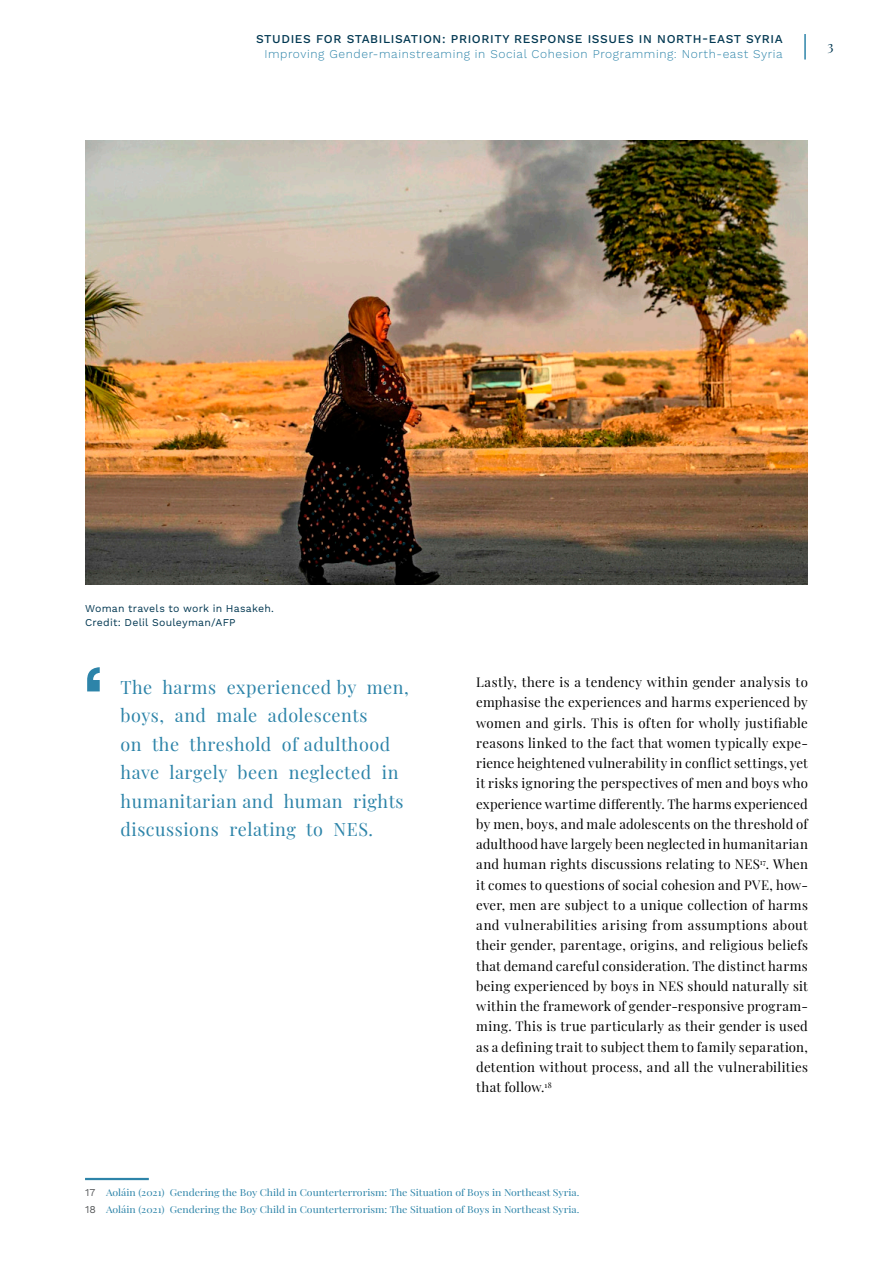
<style>
.page{position:relative;width:893px;height:1263px;background:#fff}
.page>*{position:absolute;margin:0;border:0;box-sizing:border-box;transform-origin:0 0}
.PulOutQuote{font:18px/28.5px "Playfair Display";letter-spacing:.03em;color:#2d84a9}
.t1{font:13.5px "Playfair Display";color:#003751}
.Body{font:13.2px/20.2px "Playfair Display";letter-spacing:.02em;color:#000;text-align:justify}
.t2{font:300 12px "Work Sans";letter-spacing:.05em;color:#2d84a9}
.t3{font:500 12px "Work Sans";letter-spacing:.05em;color:#003751}
.t4{font:10.5px "Work Sans";letter-spacing:.02em;color:#003751}
.Footnote{font:9.45px "Playfair Display";color:#2d84a9;scale:1.11 1}
.s1{font-family:"Work Sans";font-size:10.5px;color:#57595b}
</style>
<div class="page">
<hr style="left:804px;top:34px;width:2px;height:26px;background:#2d84a9">
<hr style="left:85px;top:1178px;width:64px;height:2px;background:#2d84a9">
<img style="left:85px;top:140px;width:723px;height:444px">
<svg style="left:87px;top:667px;width:13px;height:24px"></svg>
<p class="t3" style="left:256px;top:32px;width:528px">STUDIES FOR STABILISATION: PRIORITY RESPONSE ISSUES IN NORTH-EAST SYRIA</p>
<p class="t2" style="left:264px;top:46px;width:520px">Improving Gender-mainstreaming in Social Cohesion Programming: North-east Syria</p>
<p class="t1" style="left:827px;top:35px;width:8px">3</p>
<p class="t4" style="left:85px;top:603px;width:191px">Woman travels to work in Hasakeh.</p>
<p class="t4" style="left:85px;top:616px;width:152px">Credit: Delil Souleyman/AFP</p>
<p class="PulOutQuote" style="left:121px;top:671px;width:290px">The harms experienced by men, boys, and male adolescents<br>on the threshold of adulthood have largely been neglected in humanitarian and human rights discussions relating to NES.</p>
<p class="Body" style="left:476px;top:671px;width:333px">Lastly, there is a tendency within gender analysis to emphasise the experiences and harms experienced by women and girls. This is often for wholly justifiable reasons linked to the fact that women typically expe&shy;rience heightened vulnerability in conflict settings, yet it risks ignoring the perspectives of men and boys who experience wartime differently. The harms experienced by men, boys, and male adolescents on the threshold of adulthood have largely been neglected in humanitarian and human rights discussions relating to NES<sup>17</sup>. When it comes to questions of social cohesion and PVE, how&shy;ever, men are subject to a unique collection of harms and vulnerabilities arising from assumptions about their gender, parentage, origins, and religious beliefs that demand careful consideration. The distinct harms being experienced by boys in NES should naturally sit within the framework of gender-responsive program&shy;ming. This is true particularly as their gender is used as a defining trait to subject them to family separation, detention without process, and all the vulnerabilities that follow.<sup>18</sup></p>
<p class="Footnote" style="left:85px;top:1185px;width:447px"><span class="s1">17</span> Aoláin (2021) Gendering the Boy Child in Counterterrorism: The Situation of Boys in Northeast Syria.</p>
<p class="Footnote" style="left:85px;top:1202px;width:447px"><span class="s1">18</span> Aoláin (2021) Gendering the Boy Child in Counterterrorism: The Situation of Boys in Northeast Syria.</p>
</div>
